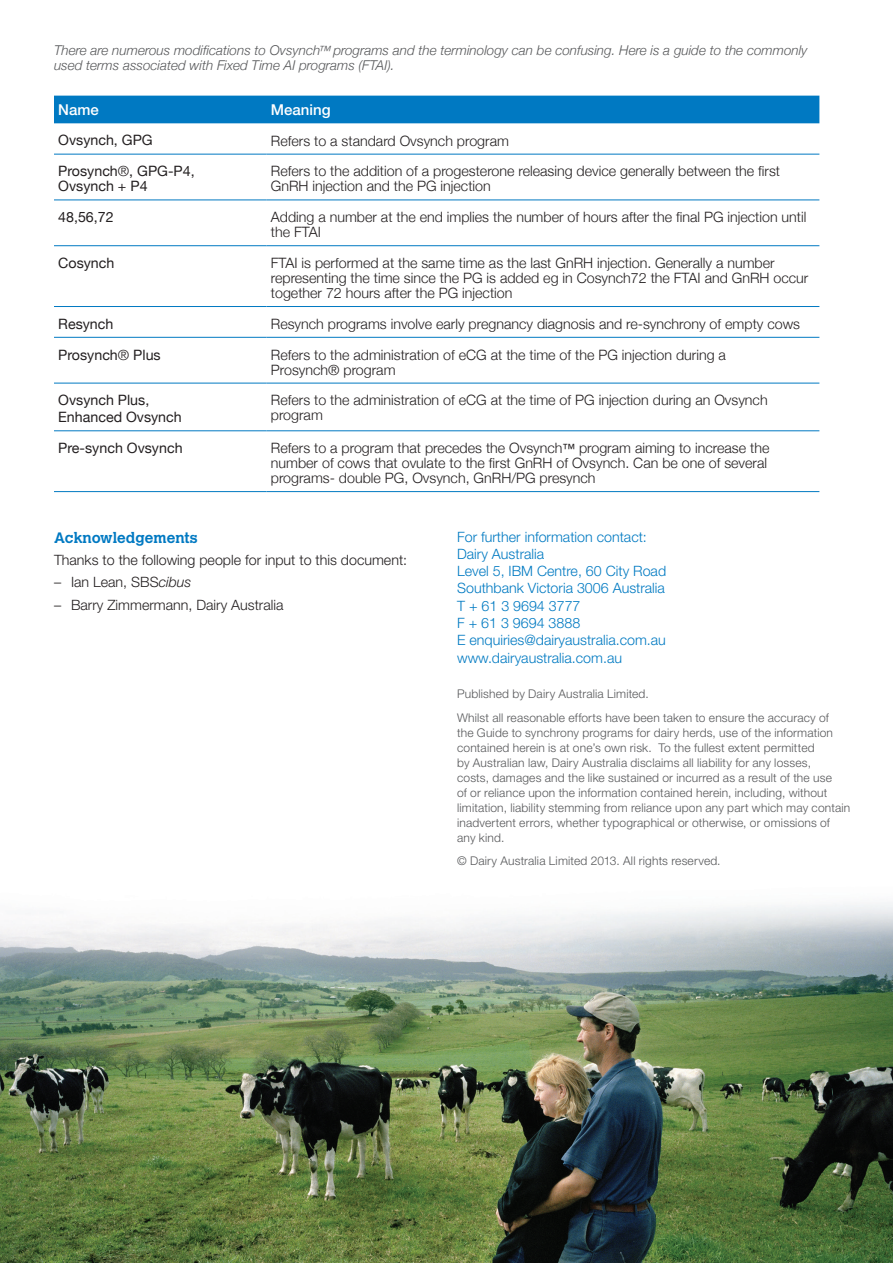
<style>
.page{position:relative;width:893px;height:1263px;background:#fff}
.page>*{position:absolute;margin:0;border:0;box-sizing:border-box;transform-origin:0 0}
.Subhead_A{font:700 15px "Calvert MT Std";color:#0079c2}
.Table_head{font:500 15px "Helvetica Neue LT Std";color:#fff}
.Table_text{font:300 14.25px/15px "Helvetica Neue";color:#231f20}
.t1{font:300 14.25px "Helvetica Neue LT Std";color:#007ac2}
.Table_text-2{font:14.25px/15px "Helvetica Neue";color:#231f20}
.Body_Copy{font:300 14.25px "Helvetica Neue LT Std";color:#231f20}
.Body_text{font:italic 300 13.5px/15px "Helvetica Neue";color:#57585a}
.body_copy{font:300 12px/15px "Helvetica Neue LT Std";letter-spacing:.015em;color:#57585a}
.s1{font-size:12.75px}
.s2{font-weight:300}
.s3{font-weight:400;font-size:12.75px}
.s4{font-style:italic}
</style>
<div class="page">
<div style="left:54px;top:96px;width:765px;height:27px;background:#0079c2"></div>
<hr style="left:54px;top:154px;width:213px;height:1px;background:#0079c2">
<hr style="left:267px;top:154px;width:552px;height:1px;background:#0079c2">
<hr style="left:54px;top:200px;width:213px;height:1px;background:#0079c2">
<hr style="left:267px;top:200px;width:552px;height:1px;background:#0079c2">
<hr style="left:54px;top:245px;width:213px;height:1px;background:#0079c2">
<hr style="left:267px;top:245px;width:552px;height:1px;background:#0079c2">
<hr style="left:54px;top:306px;width:213px;height:1px;background:#0079c2">
<hr style="left:267px;top:306px;width:552px;height:1px;background:#0079c2">
<hr style="left:54px;top:337px;width:213px;height:1px;background:#0079c2">
<hr style="left:267px;top:337px;width:552px;height:1px;background:#0079c2">
<hr style="left:54px;top:383px;width:213px;height:1px;background:#0079c2">
<hr style="left:267px;top:383px;width:552px;height:1px;background:#0079c2">
<hr style="left:54px;top:430px;width:213px;height:1px;background:#0079c2">
<hr style="left:267px;top:430px;width:552px;height:1px;background:#0079c2">
<hr style="left:54px;top:491px;width:213px;height:1px;background:#0079c2">
<hr style="left:267px;top:491px;width:552px;height:1px;background:#0079c2">
<img style="left:0;top:902px;width:893px;height:360px">
<p class="Body_text" style="left:54px;top:42px;width:755px">There are numerous modifications to Ovsynch<span class="s1">™</span> programs and the terminology can be confusing. Here is a guide to the commonly used terms associated with Fixed Time AI programs (FTAI).</p>
<p class="Table_head" style="left:58px;top:101px;width:42px">Name</p>
<p class="Table_head" style="left:271px;top:101px;width:61px">Meaning</p>
<p class="Table_text-2" style="left:58px;top:134px;width:96px">Ovsynch, GPG</p>
<p class="Table_text" style="left:271px;top:132px;width:240px">Refers to a standard Ovsynch program</p>
<p class="Table_text-2" style="left:58px;top:165px;width:138px">Prosynch<span class="s2">®</span>, GPG-P4,<br>Ovsynch + P4</p>
<p class="Table_text" style="left:271px;top:163px;width:511px">Refers to the addition of a progesterone releasing device generally between the first<br>GnRH injection and the PG injection</p>
<p class="Table_text-2" style="left:58px;top:210px;width:57px">48,56,72</p>
<p class="Table_text" style="left:271px;top:209px;width:537px">Adding a number at the end implies the number of hours after the final PG injection until the FTAI</p>
<p class="Table_text-2" style="left:58px;top:256px;width:58px">Cosynch</p>
<p class="Table_text" style="left:271px;top:255px;width:539px">FTAI is performed at the same time as the last GnRH injection. Generally a number representing the time since the PG is added eg in Cosynch72 the FTAI and GnRH occur together 72 hours after the PG injection</p>
<p class="Table_text-2" style="left:58px;top:317px;width:57px">Resynch</p>
<p class="Table_text" style="left:271px;top:315px;width:531px">Resynch programs involve early pregnancy diagnosis and re-synchrony of empty cows</p>
<p class="Table_text-2" style="left:58px;top:348px;width:104px">Prosynch<span class="s2">®</span> Plus</p>
<p class="Table_text" style="left:271px;top:346px;width:457px">Refers to the administration of eCG at the time of the PG injection during a<br>Prosynch® program</p>
<p class="Table_text-2" style="left:58px;top:393px;width:93px">Ovsynch Plus,</p>
<p class="Table_text-2" style="left:58px;top:411px;width:125px">Enhanced Ovsynch</p>
<p class="Table_text" style="left:271px;top:392px;width:498px">Refers to the administration of eCG at the time of PG injection during an Ovsynch program</p>
<p class="Table_text-2" style="left:58px;top:441px;width:126px">Pre-synch Ovsynch</p>
<p class="Table_text" style="left:271px;top:440px;width:500px">Refers to a program that precedes the Ovsynch<span class="s3">™</span> program aiming to increase the number of cows that ovulate to the first GnRH of Ovsynch. Can be one of several programs- double PG, Ovsynch, GnRH/PG presynch</p>
<p class="Subhead_A" style="left:54px;top:528px;width:145px">Acknowledgements</p>
<p class="Body_Copy" style="left:54px;top:551px;width:355px">Thanks to the following people for input to this document:</p>
<p class="Body_Copy" style="left:54px;top:573px;width:139px">– Ian Lean, SBS<span class="s4">cibus</span></p>
<p class="Body_Copy" style="left:54px;top:596px;width:231px">– Barry Zimmermann, Dairy Australia</p>
<p class="t1" style="left:457px;top:528px;width:191px">For further information contact:</p>
<p class="t1" style="left:457px;top:545px;width:89px">Dairy Australia</p>
<p class="t1" style="left:457px;top:562px;width:211px">Level 5, IBM Centre, 60 City Road</p>
<p class="t1" style="left:457px;top:580px;width:209px">Southbank Victoria 3006 Australia</p>
<p class="t1" style="left:457px;top:597px;width:125px">T + 61 3 9694 3777</p>
<p class="t1" style="left:457px;top:614px;width:125px">F + 61 3 9694 3888</p>
<p class="t1" style="left:457px;top:631px;width:210px">E enquiries@dairyaustralia.com.au</p>
<p class="t1" style="left:457px;top:649px;width:166px">www.dairyaustralia.com.au</p>
<p class="body_copy" style="left:457px;top:686px;width:193px">Published by Dairy Australia Limited.</p>
<p class="body_copy" style="left:457px;top:709px;width:395px">Whilst all reasonable efforts have been taken to ensure the accuracy of<br>the Guide to synchrony programs for dairy herds, use of the information contained herein is at one’s own risk. To the fullest extent permitted<br>by Australian law, Dairy Australia disclaims all liability for any losses,<br>costs, damages and the like sustained or incurred as a result of the use<br>of or reliance upon the information contained herein, including, without limitation, liability stemming from reliance upon any part which may contain inadvertent errors, whether typographical or otherwise, or omissions of any kind.</p>
<p class="body_copy" style="left:457px;top:853px;width:265px">© Dairy Australia Limited 2013. All rights reserved.</p>
</div>
